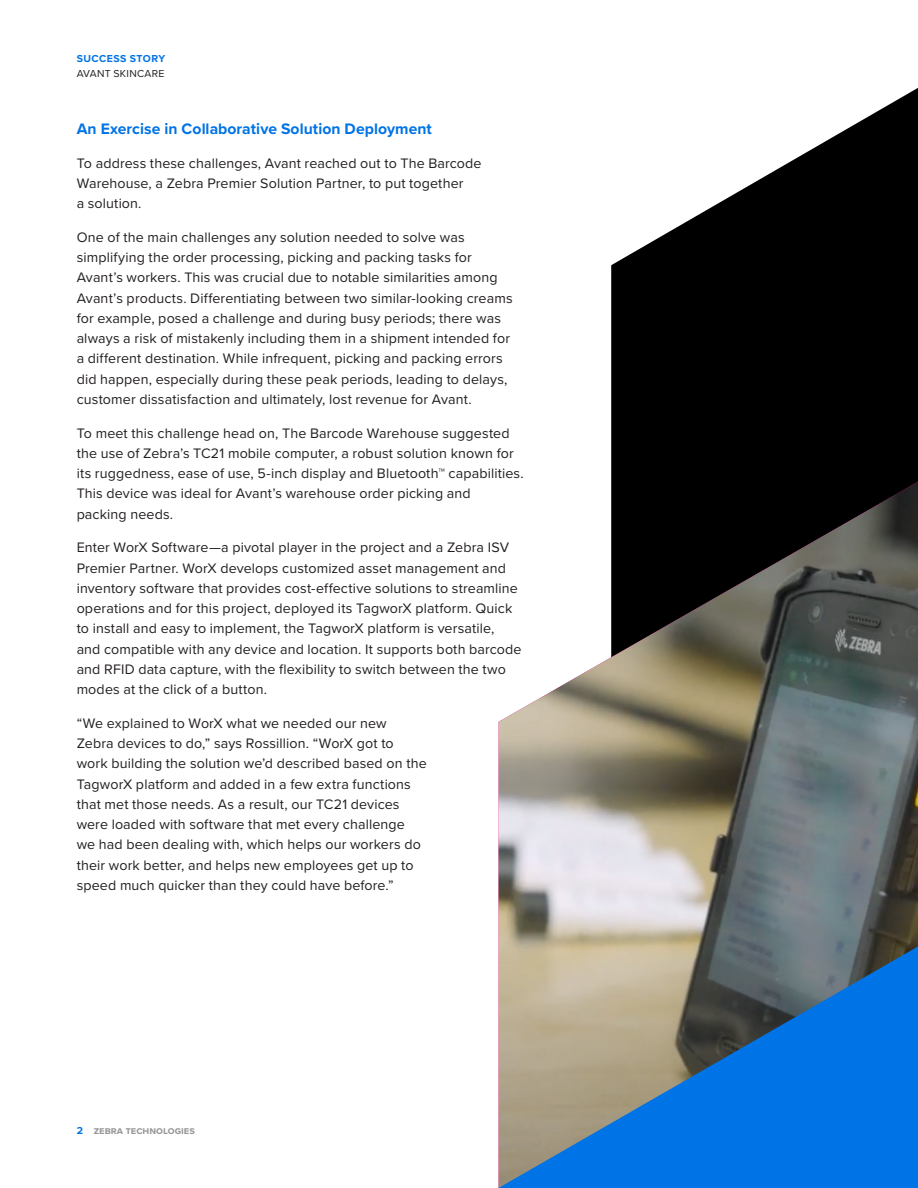
<style>
.page{position:relative;width:918px;height:1188px;background:#fff}
.page>*{position:absolute;margin:0;border:0;box-sizing:border-box;transform-origin:0 0}
.t1{font:700 15.75px "Proxima Nova";letter-spacing:.005em;color:#0073e6}
.t2{font:14.25px/20.2px "Proxima Nova";letter-spacing:.01em;color:#231f20}
.t3{font:700 10.5px "Proxima Nova";color:#989899}
.t4{font:10.5px "Proxima Nova";letter-spacing:.025em;color:#231f20}
.t5{font:700 10.5px "Proxima Nova";letter-spacing:.045em;color:#0073e6}
.s1{color:#0073e6}
</style>
<div class="page">
<svg style="left:611px;top:88px;width:307px;height:394px;fill:#000"></svg>
<img style="left:499px;top:482px;width:419px;height:464px">
<svg style="left:499px;top:946px;width:419px;height:242px;background:#4b81b1"></svg>
<p class="t5" style="left:77px;top:51px;width:90px">SUCCESS STORY</p>
<p class="t4" style="left:77px;top:65px;width:89px">AVANT SKINCARE</p>
<p class="t1" style="left:77px;top:117px;width:357px">An Exercise in Collaborative Solution Deployment</p>
<p class="t2" style="left:77px;top:152px;width:406px">To address these challenges, Avant reached out to The Barcode<br>Warehouse, a Zebra Premier Solution Partner, to put together<br>a solution.</p>
<p class="t2" style="left:77px;top:226px;width:438px">One of the main challenges any solution needed to solve was simplifying the order processing, picking and packing tasks for Avant’s workers. This was crucial due to notable similarities among Avant’s products. Differentiating between two similar-looking creams for example, posed a challenge and during busy periods; there was always a risk of mistakenly including them in a shipment intended for a different destination. While infrequent, picking and packing errors did happen, especially during these peak periods, leading to delays, customer dissatisfaction and ultimately, lost revenue for Avant.</p>
<p class="t2" style="left:77px;top:422px;width:448px">To meet this challenge head on, The Barcode Warehouse suggested the use of Zebra’s TC21 mobile computer, a robust solution known for its ruggedness, ease of use, 5-inch display and Bluetooth™ capabilities.<br>This device was ideal for Avant’s warehouse order picking and packing needs.</p>
<p class="t2" style="left:77px;top:537px;width:446px">Enter WorX Software—a pivotal player in the project and a Zebra ISV Premier Partner. WorX develops customized asset management and inventory software that provides cost-effective solutions to streamline operations and for this project, deployed its TagworX platform. Quick to install and easy to implement, the TagworX platform is versatile, and compatible with any device and location. It supports both barcode and RFID data capture, with the flexibility to switch between the two modes at the click of a button.</p>
<p class="t2" style="left:77px;top:712px;width:352px">“We explained to WorX what we needed our new Zebra devices to do,” says Rossillion. “WorX got to work building the solution we’d described based on the TagworX platform and added in a few extra functions that met those needs. As a result, our TC21 devices were loaded with software that met every challenge we had been dealing with, which helps our workers do their work better, and helps new employees get up to speed much quicker than they could have before.”</p>
<p class="t3" style="left:77px;top:1123px;width:120px"><span class="s1">2</span> zebra technologies</p>
</div>
